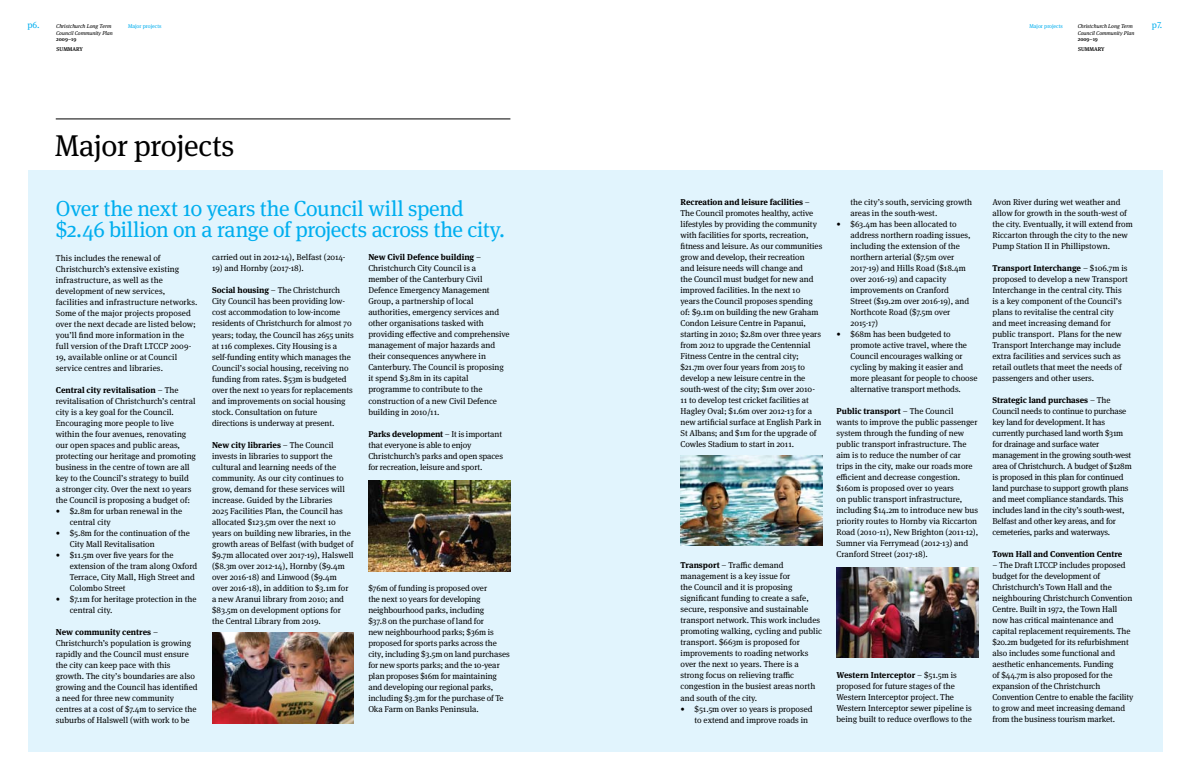
<style>
.page{position:relative;width:1191px;height:780px;background:#fff}
.page>*{position:absolute;margin:0;border:0;box-sizing:border-box;transform-origin:0 0}
.t1{font:30px "Meta Serif Pro";letter-spacing:-.01em;color:#000}
.t2{font:21.8px/21px "Meta Serif Pro";letter-spacing:-.015em;color:#00aeef}
.t3{font:9px "Meta Serif Pro";color:#00aeef}
.t4{font:8.5px/11px "Meta Serif Pro";color:#000}
.t5{font:8.5px/11px "Meta Serif Pro";letter-spacing:-.02em;color:#000}
.t6{font:700 8.5px "Meta Serif Pro";letter-spacing:-.01em;color:#000}
.t7{font:italic 5.5px/6.6px "Meta Serif Pro";color:#000}
.t8{font:500 5.5px/9.4px "Meta Serif Pro";color:#000}
.t9{font:5.5px "Meta Serif Pro";color:#00aeef}
.s1{font-weight:700}
</style>
<div class="page">
<div style="left:28px;top:170px;width:1134px;height:581px;background:#e1f4fd"></div>
<hr style="left:56px;top:119px;width:454px;height:1px;background:#000">
<img style="left:212px;top:632px;width:142px;height:91px">
<img style="left:836px;top:567px;width:142px;height:90px">
<img style="left:680px;top:455px;width:142px;height:91px">
<img style="left:369px;top:480px;width:141px;height:91px">
<p class="t3" style="left:28px;top:18px;width:14px">p6.</p>
<p class="t7" style="left:1077px;top:22px;width:57px">Christchurch Long Term</p>
<p class="t3" style="left:1152px;top:18px;width:12px">p7.</p>
<p class="t7" style="left:1077px;top:29px;width:58px">Council Community Plan</p>
<p class="t8" style="left:1077px;top:34px;width:28px">2009–19<br>SUMMARY</p>
<p class="t7" style="left:56px;top:23px;width:58px">Christchurch Long Term<br>Council Community Plan</p>
<p class="t8" style="left:56px;top:34px;width:28px">2009–19<br>SUMMARY</p>
<p class="t9" style="left:128px;top:22px;width:35px">Major projects</p>
<p class="t9" style="left:1029px;top:22px;width:35px">Major projects</p>
<h1 class="t1" style="left:55px;top:123px;width:180px">Major projects</h1>
<h2 class="t2" style="left:56px;top:196px;width:451px">Over the next 10 years the Council will spend $2.46 billion on a range of projects across the city.</h2>
<p class="t4" style="left:56px;top:251px;width:143px">This includes the renewal of Christchurch’s extensive existing infrastructure, as well as the development of new services, facilities and infrastructure networks.<br>Some of the major projects proposed over the next decade are listed below; you’ll find more information in the full version of the Draft LTCCP 2009- 19, available online or at Council service centres and libraries.</p>
<p class="t4" style="left:56px;top:383px;width:142px"><span class="s1">Central city revitalisation</span> – The revitalisation of Christchurch’s central city is a key goal for the Council.<br>Encouraging more people to live within the four avenues, renovating our open spaces and public areas, protecting our heritage and promoting business in the centre of town are all key to the Council’s strategy to build<br>a stronger city. Over the next 10 years the Council is proposing a budget of:</p>
<p class="t4" style="left:70px;top:504px;width:114px;text-indent:-14px">• $2.8m for urban renewal in the central city</p>
<p class="t4" style="left:70px;top:526px;width:122px;text-indent:-14px">• $5.8m for the continuation of the<br>City Mall Revitalisation</p>
<p class="t4" style="left:70px;top:548px;width:129px;text-indent:-14px">• $11.5m over five years for the extension of the tram along Oxford<br>Terrace, City Mall, High Street and<br>Colombo Street</p>
<p class="t4" style="left:70px;top:592px;width:128px;text-indent:-14px">• $7.1m for heritage protection in the central city.</p>
<p class="t4" style="left:56px;top:625px;width:143px"><span class="s1">New community centres</span> – Christchurch’s population is growing rapidly and the Council must ensure the city can keep pace with this growth. The city’s boundaries are also growing and the Council has identified a need for three new community centres at a cost of $7.4m to service the suburbs of Halswell (with work to be</p>
<p class="t4" style="left:212px;top:251px;width:135px">carried out in 2012-14), Belfast (2014-</p>
<p class="t4" style="left:212px;top:262px;width:93px">19) and Hornby (2017-18).</p>
<p class="t4" style="left:212px;top:284px;width:143px"><span class="s1">Social housing</span> – The Christchurch City Council has been providing low&shy;cost accommodation to low-income residents of Christchurch for almost 70 years; today, the Council has 2655 units at 116 complexes. City Housing is a self-funding entity which manages the Council’s social housing, receiving no funding from rates. $53m is budgeted over the next 10 years for replacements and improvements on social housing stock. Consultation on future directions is underway at present.</p>
<p class="t4" style="left:212px;top:438px;width:143px"><span class="s1">New city libraries</span> – The Council invests in libraries to support the cultural and learning needs of the community. As our city continues to grow, demand for these services will increase. Guided by the Libraries<br>2025 Facilities Plan, the Council has allocated $123.5m over the next 10 years on building new libraries, in the growth areas of Belfast (with budget of $9.7m allocated over 2017-19), Halswell ($8.3m over 2012-14), Hornby ($9.4m over 2016-18) and Linwood ($9.4m over 2016-18), in addition to $3.1m for a new Aranui library from 2010; and $83.5m on development options for the Central Library from 2019.</p>
<p class="t4" style="left:368px;top:251px;width:143px"><span class="s1">New Civil Defence building</span> –<br>Christchurch City Council is a<br>member of the Canterbury Civil<br>Defence Emergency Management<br>Group, a partnership of local authorities, emergency services and other organisations tasked with providing effective and comprehensive management of major hazards and their consequences anywhere in<br>Canterbury. The Council is proposing it spend $3.8m in its capital programme to contribute to the construction of a new Civil Defence building in 2010/11.</p>
<p class="t4" style="left:368px;top:427px;width:136px"><span class="s1">Parks development</span> – It is important that everyone is able to enjoy Christchurch’s parks and open spaces for recreation, leisure and sport.</p>
<p class="t4" style="left:368px;top:581px;width:143px">$76m of funding is proposed over<br>the next 10 years for developing neighbourhood parks, including<br>$37.8 on the purchase of land for<br>new neighbourhood parks; $36m is proposed for sports parks across the city, including $3.5m on land purchases for new sports parks; and the 10-year plan proposes $16m for maintaining and developing our regional parks, including $3.3m for the purchase of Te Oka Farm on Banks Peninsula.</p>
<p class="t4" style="left:680px;top:196px;width:143px"><span class="s1">Recreation and leisure facilities</span> – The Council promotes healthy, active lifestyles by providing the community with facilities for sports, recreation, fitness and leisure. As our communities grow and develop, their recreation<br>and leisure needs will change and<br>the Council must budget for new and improved facilities. In the next 10<br>years the Council proposes spending of: $9.1m on building the new Graham Condon Leisure Centre in Papanui, starting in 2010; $2.8m over three years from 2012 to upgrade the Centennial Fitness Centre in the central city; $21.7m over four years from 2015 to develop a new leisure centre in the south-west of the city; $1m over 2010- 11 to develop test cricket facilities at Hagley Oval; $1.6m over 2012-13 for a new artificial surface at English Park in St Albans; and $1m for the upgrade of Cowles Stadium to start in 2011.</p>
<p class="t4" style="left:680px;top:559px;width:143px"><span class="s1">Transport</span> – Traffic demand management is a key issue for<br>the Council and it is proposing significant funding to create a safe, secure, responsive and sustainable transport network. This work includes promoting walking, cycling and public transport. $663m is proposed for improvements to roading networks over the next 10 years. There is a strong focus on relieving traffic congestion in the busiest areas north and south of the city.</p>
<p class="t4" style="left:694px;top:702px;width:120px;text-indent:-14px">• $51.5m over 10 years is proposed to extend and improve roads in</p>
<p class="t4" style="left:850px;top:196px;width:123px">the city’s south, servicing growth areas in the south-west.</p>
<p class="t4" style="left:850px;top:218px;width:121px;text-indent:-14px">• $63.4m has been allocated to address northern roading issues, including the extension of the northern arterial ($7.5m over<br>2017-19) and Hills Road ($18.4m over 2016-19) and capacity improvements on Cranford<br>Street ($19.2m over 2016-19), and<br>Northcote Road ($7.5m over<br>2015-17)</p>
<p class="t4" style="left:850px;top:328px;width:128px;text-indent:-14px">• $68m has been budgeted to promote active travel, where the<br>Council encourages walking or cycling by making it easier and more pleasant for people to choose alternative transport methods.</p>
<p class="t4" style="left:836px;top:405px;width:143px"><span class="s1">Public transport</span> – The Council<br>wants to improve the public passenger system through the funding of new public transport infrastructure. The aim is to reduce the number of car trips in the city, make our roads more efficient and decrease congestion. $160m is proposed over 10 years<br>on public transport infrastructure, including $14.2m to introduce new bus priority routes to Hornby via Riccarton Road (2010-11), New Brighton (2011-12), Sumner via Ferrymead (2012-13) and Cranford Street (2017-18).</p>
<p class="t4" style="left:836px;top:669px;width:137px"><span class="s1">Western Interceptor</span> – $51.5m is proposed for future stages of the Western Interceptor project. The Western Interceptor sewer pipeline is being built to reduce overflows to the</p>
<p class="t4" style="left:992px;top:196px;width:142px">Avon River during wet weather and allow for growth in the south-west of the city. Eventually, it will extend from Riccarton through the city to the new Pump Station II in Phillipstown.</p>
<p class="t4" style="left:992px;top:262px;width:137px"><span class="s1">Transport Interchange</span> – $106.7m is proposed to develop a new Transport Interchange in the central city. This is a key component of the Council’s plans to revitalise the central city and meet increasing demand for public transport. Plans for the new Transport Interchange may include extra facilities and services such as retail outlets that meet the needs of passengers and other users.</p>
<p class="t5" style="left:992px;top:394px;width:141px"><span class="s1">Strategic land purchases</span> – The Council needs to continue to purchase key land for development. It has currently purchased land worth $31m for drainage and surface water management in the growing south-west area of Christchurch. A budget of $128m is proposed in this plan for continued land purchase to support growth plans and meet compliance standards. This includes land in the city’s south-west, Belfast and other key areas, and for cemeteries, parks and waterways.</p>
<p class="t6" style="left:992px;top:547px;width:131px">Town Hall and Convention Centre</p>
<p class="t4" style="left:992px;top:559px;width:142px">– The Draft LTCCP includes proposed budget for the development of Christchurch’s Town Hall and the neighbouring Christchurch Convention Centre. Built in 1972, the Town Hall now has critical maintenance and capital replacement requirements. The $20.2m budgeted for its refurbishment also includes some functional and aesthetic enhancements. Funding<br>of $44.7m is also proposed for the expansion of the Christchurch Convention Centre to enable the facility to grow and meet increasing demand from the business tourism market.</p>
</div>
